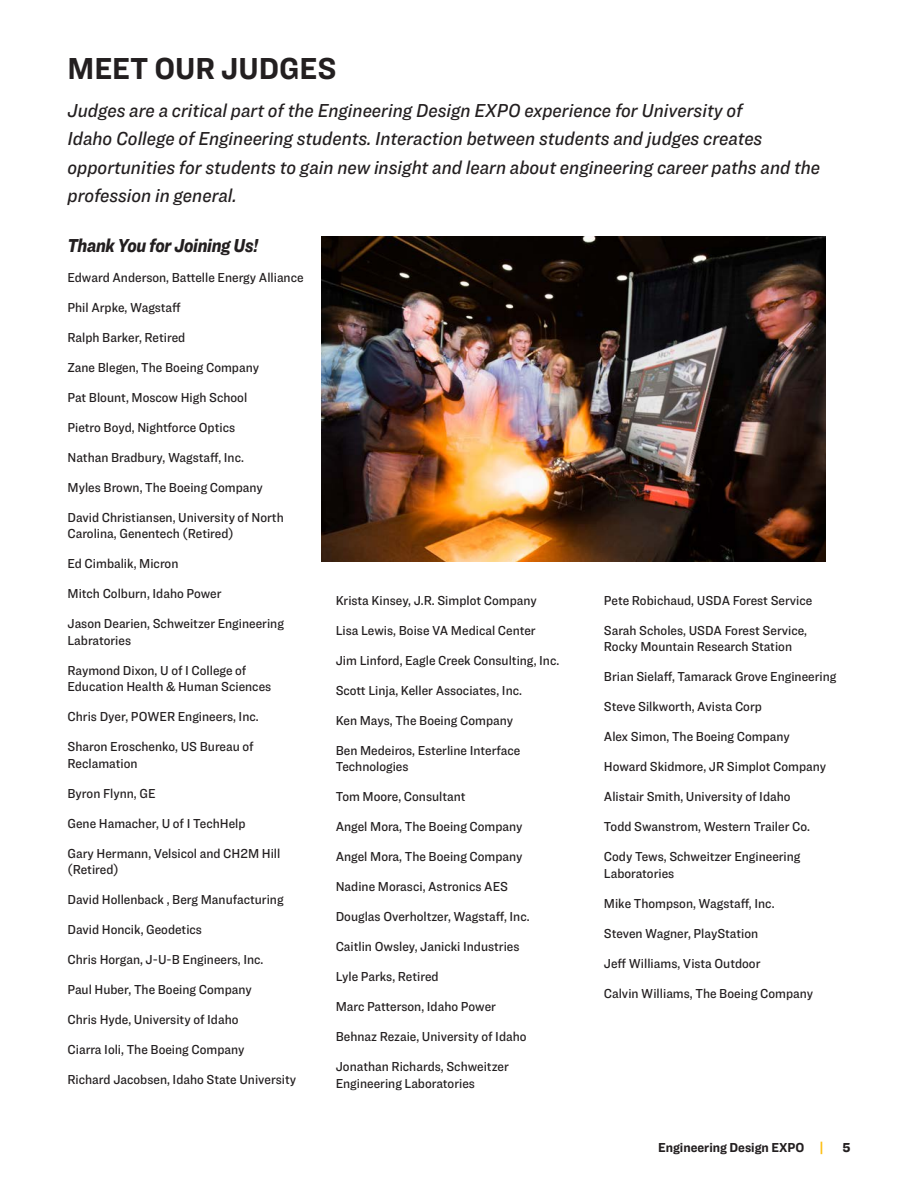
<style>
.page{position:relative;width:918px;height:1188px;background:#fff}
.page>*{position:absolute;margin:0;border:0;box-sizing:border-box;transform-origin:0 0}
.ringside_Capital_Hea{font:700 31.5px "Ringside Narrow";color:#231f20}
.BODY{font:19.5px/28.5px "Ringside Narrow Med Ital";color:#231f20}
.SPONSOR__TEAM__NAMES{font:italic 900 19.5px "Ringside Narrow";letter-spacing:-.015em;color:#231f20;scale:.93 1}
.BODY-2{font:500 13.5px/16.5px "Ringside Narrow";color:#231f20}
.t1{font:700 13.5px "Ringside Narrow";color:#231f20}
.t2{font:900 13.5px "Ringside Narrow";color:#231f20}
.s1{font-weight:900;color:#fdbe12}
</style>
<div class="page">
<img style="left:322px;top:236px;width:503px;height:325px">
<p class="ringside_Capital_Hea" style="left:68px;top:46px;width:270px">MEET OUR JUDGES</p>
<p class="BODY" style="left:68px;top:96px;width:754px">Judges are a critical part of the Engineering Design EXPO experience for University of<br>Idaho College of Engineering students. Interaction between students and judges creates opportunities for students to gain new insight and learn about engineering career paths and the profession in general.</p>
<p class="SPONSOR__TEAM__NAMES" style="left:68px;top:231px;width:206px">Thank You for Joining Us!</p>
<p class="BODY-2" style="left:68px;top:269px;width:238px">Edward Anderson, Battelle Energy Alliance</p>
<p class="BODY-2" style="left:68px;top:299px;width:115px">Phil Arpke, Wagstaff</p>
<p class="BODY-2" style="left:68px;top:329px;width:119px">Ralph Barker, Retired</p>
<p class="BODY-2" style="left:68px;top:359px;width:193px">Zane Blegen, The Boeing Company</p>
<p class="BODY-2" style="left:68px;top:389px;width:181px">Pat Blount, Moscow High School</p>
<p class="BODY-2" style="left:68px;top:419px;width:169px">Pietro Boyd, Nightforce Optics</p>
<p class="BODY-2" style="left:68px;top:449px;width:178px">Nathan Bradbury, Wagstaff, Inc.</p>
<p class="BODY-2" style="left:68px;top:479px;width:197px">Myles Brown, The Boeing Company</p>
<p class="BODY-2" style="left:68px;top:509px;width:218px">David Christiansen, University of North<br>Carolina, Genentech (Retired)</p>
<p class="BODY-2" style="left:68px;top:555px;width:112px">Ed Cimbalik, Micron</p>
<p class="BODY-2" style="left:68px;top:585px;width:156px">Mitch Colburn, Idaho Power</p>
<p class="BODY-2" style="left:68px;top:615px;width:218px">Jason Dearien, Schweitzer Engineering<br>Labratories</p>
<p class="BODY-2" style="left:68px;top:662px;width:205px">Raymond Dixon, U of I College of<br>Education Health &amp; Human Sciences</p>
<p class="BODY-2" style="left:68px;top:708px;width:193px">Chris Dyer, POWER Engineers, Inc.</p>
<p class="BODY-2" style="left:68px;top:738px;width:188px">Sharon Eroschenko, US Bureau of<br>Reclamation</p>
<p class="BODY-2" style="left:68px;top:785px;width:90px">Byron Flynn, GE</p>
<p class="BODY-2" style="left:68px;top:815px;width:180px">Gene Hamacher, U of I TechHelp</p>
<p class="BODY-2" style="left:68px;top:845px;width:214px">Gary Hermann, Velsicol and CH2M Hill (Retired)</p>
<p class="BODY-2" style="left:68px;top:891px;width:218px">David Hollenback , Berg Manufacturing</p>
<p class="BODY-2" style="left:68px;top:921px;width:136px">David Honcik, Geodetics</p>
<p class="BODY-2" style="left:68px;top:951px;width:197px">Chris Horgan, J-U-B Engineers, Inc.</p>
<p class="BODY-2" style="left:68px;top:981px;width:186px">Paul Huber, The Boeing Company</p>
<p class="BODY-2" style="left:68px;top:1011px;width:173px">Chris Hyde, University of Idaho</p>
<p class="BODY-2" style="left:68px;top:1041px;width:179px">Ciarra Ioli, The Boeing Company</p>
<p class="BODY-2" style="left:68px;top:1071px;width:230px">Richard Jacobsen, Idaho State University</p>
<p class="BODY-2" style="left:336px;top:592px;width:203px">Krista Kinsey, J.R. Simplot Company</p>
<p class="BODY-2" style="left:336px;top:622px;width:202px">Lisa Lewis, Boise VA Medical Center</p>
<p class="BODY-2" style="left:336px;top:652px;width:225px">Jim Linford, Eagle Creek Consulting, Inc.</p>
<p class="BODY-2" style="left:336px;top:682px;width:188px">Scott Linja, Keller Associates, Inc.</p>
<p class="BODY-2" style="left:336px;top:712px;width:179px">Ken Mays, The Boeing Company</p>
<p class="BODY-2" style="left:336px;top:742px;width:186px">Ben Medeiros, Esterline Interface<br>Technologies</p>
<p class="BODY-2" style="left:336px;top:788px;width:131px">Tom Moore, Consultant</p>
<p class="BODY-2" style="left:336px;top:818px;width:188px">Angel Mora, The Boeing Company</p>
<p class="BODY-2" style="left:336px;top:848px;width:188px">Angel Mora, The Boeing Company</p>
<p class="BODY-2" style="left:336px;top:878px;width:174px">Nadine Morasci, Astronics AES</p>
<p class="BODY-2" style="left:336px;top:908px;width:195px">Douglas Overholtzer, Wagstaff, Inc.</p>
<p class="BODY-2" style="left:336px;top:938px;width:185px">Caitlin Owsley, Janicki Industries</p>
<p class="BODY-2" style="left:336px;top:968px;width:104px">Lyle Parks, Retired</p>
<p class="BODY-2" style="left:336px;top:998px;width:162px">Marc Patterson, Idaho Power</p>
<p class="BODY-2" style="left:336px;top:1028px;width:192px">Behnaz Rezaie, University of Idaho</p>
<p class="BODY-2" style="left:336px;top:1058px;width:175px">Jonathan Richards, Schweitzer<br>Engineering Laboratories</p>
<p class="BODY-2" style="left:604px;top:592px;width:210px">Pete Robichaud, USDA Forest Service</p>
<p class="BODY-2" style="left:604px;top:622px;width:205px">Sarah Scholes, USDA Forest Service,<br>Rocky Mountain Research Station</p>
<p class="BODY-2" style="left:604px;top:668px;width:234px">Brian Sielaff, Tamarack Grove Engineering</p>
<p class="BODY-2" style="left:604px;top:698px;width:160px">Steve Silkworth, Avista Corp</p>
<p class="BODY-2" style="left:604px;top:728px;width:188px">Alex Simon, The Boeing Company</p>
<p class="BODY-2" style="left:604px;top:758px;width:224px">Howard Skidmore, JR Simplot Company</p>
<p class="BODY-2" style="left:604px;top:788px;width:188px">Alistair Smith, University of Idaho</p>
<p class="BODY-2" style="left:604px;top:818px;width:208px">Todd Swanstrom, Western Trailer Co.</p>
<p class="BODY-2" style="left:604px;top:848px;width:198px">Cody Tews, Schweitzer Engineering<br>Laboratories</p>
<p class="BODY-2" style="left:604px;top:895px;width:172px">Mike Thompson, Wagstaff, Inc.</p>
<p class="BODY-2" style="left:604px;top:925px;width:156px">Steven Wagner, PlayStation</p>
<p class="BODY-2" style="left:604px;top:955px;width:158px">Jeff Williams, Vista Outdoor</p>
<p class="BODY-2" style="left:604px;top:985px;width:211px">Calvin Williams, The Boeing Company</p>
<p class="t1" style="left:658px;top:1137px;width:167px">Engineering Design EXPO <span class="s1">|</span></p>
<p class="t2" style="left:842px;top:1137px;width:10px">5</p>
</div>
